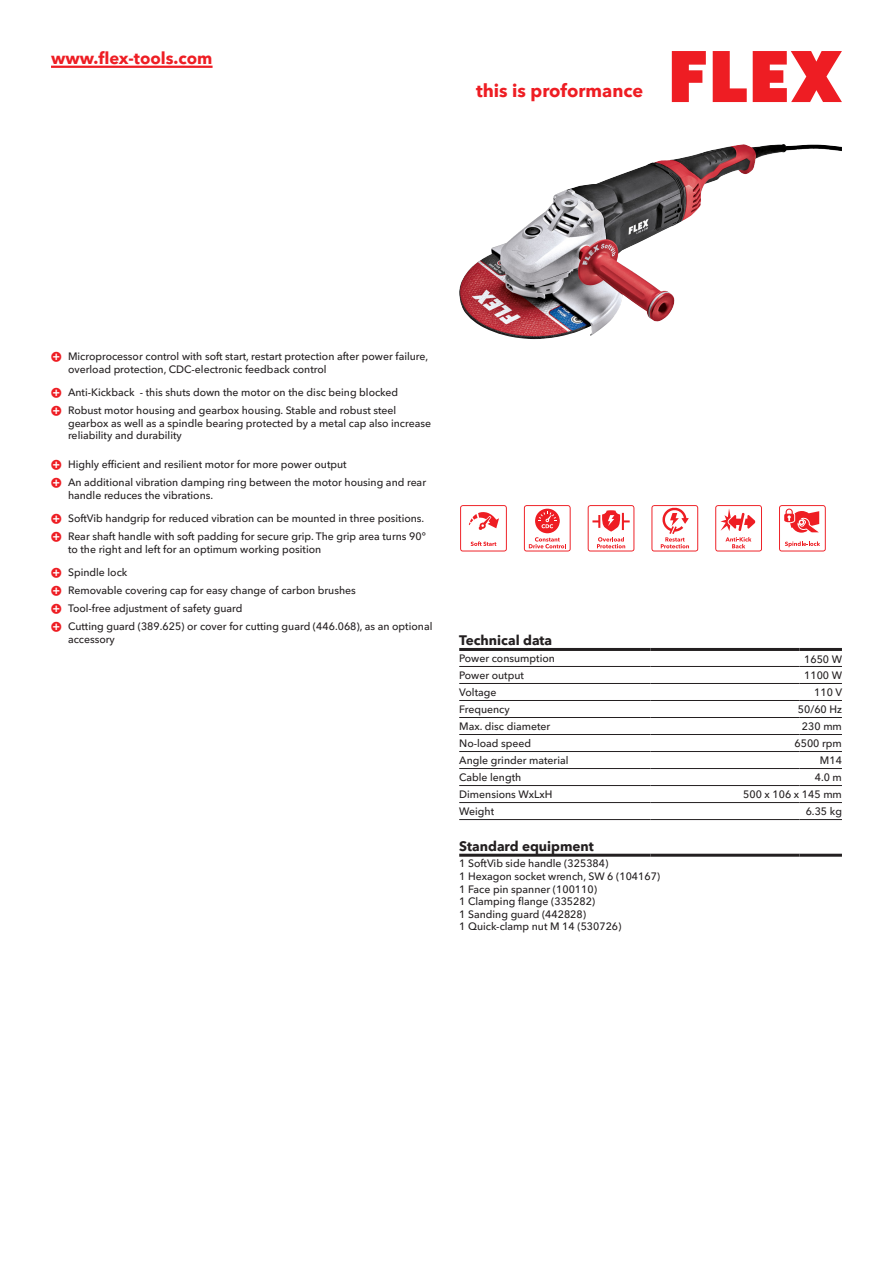
<style>
.page{position:relative;width:893px;height:1263px;background:#fff}
.page>*{position:absolute;margin:0;border:0;box-sizing:border-box;transform-origin:0 0}
.t1{font:700 18px "Avenir Next W1 G";color:#ee1d23}
.t2{font:700 16.5px "Avenir Next W1 G";color:#ee1d23}
.CB_AF_Table-headline{font:700 13.5px "Avenir Next W1 G";color:#231f20}
.CB_AF_Table-specific{font:500 10.5px/12.6px "Avenir Next W1 G";color:#231f20}
</style>
<div class="page">
<svg style="left:672px;top:51px;width:34px;height:51px"></svg>
<svg style="left:713px;top:51px;width:34px;height:51px"></svg>
<svg style="left:753px;top:51px;width:89px;height:51px"></svg>
<hr style="left:51px;top:66px;width:162px;height:2px;background:#ee1d23">
<img style="left:459px;top:144px;width:325px;height:195px">
<hr style="left:459px;top:666px;width:192px;height:1px;background:#231f20">
<hr style="left:651px;top:666px;width:148px;height:1px;background:#231f20">
<hr style="left:799px;top:666px;width:43px;height:1px;background:#231f20">
<hr style="left:459px;top:683px;width:192px;height:1px;background:#231f20">
<hr style="left:651px;top:683px;width:148px;height:1px;background:#231f20">
<hr style="left:799px;top:683px;width:43px;height:1px;background:#231f20">
<hr style="left:459px;top:700px;width:192px;height:1px;background:#231f20">
<hr style="left:651px;top:700px;width:148px;height:1px;background:#231f20">
<hr style="left:799px;top:700px;width:43px;height:1px;background:#231f20">
<hr style="left:459px;top:717px;width:192px;height:1px;background:#231f20">
<hr style="left:651px;top:717px;width:148px;height:1px;background:#231f20">
<hr style="left:799px;top:717px;width:43px;height:1px;background:#231f20">
<hr style="left:459px;top:734px;width:192px;height:1px;background:#231f20">
<hr style="left:651px;top:734px;width:148px;height:1px;background:#231f20">
<hr style="left:799px;top:734px;width:43px;height:1px;background:#231f20">
<hr style="left:459px;top:751px;width:192px;height:1px;background:#231f20">
<hr style="left:651px;top:751px;width:148px;height:1px;background:#231f20">
<hr style="left:799px;top:751px;width:43px;height:1px;background:#231f20">
<hr style="left:459px;top:768px;width:192px;height:1px;background:#231f20">
<hr style="left:651px;top:768px;width:148px;height:1px;background:#231f20">
<hr style="left:799px;top:768px;width:43px;height:1px;background:#231f20">
<hr style="left:459px;top:785px;width:192px;height:1px;background:#231f20">
<hr style="left:651px;top:785px;width:148px;height:1px;background:#231f20">
<hr style="left:799px;top:785px;width:43px;height:1px;background:#231f20">
<hr style="left:459px;top:802px;width:192px;height:1px;background:#231f20">
<hr style="left:651px;top:802px;width:148px;height:1px;background:#231f20">
<hr style="left:799px;top:802px;width:43px;height:1px;background:#231f20">
<hr style="left:459px;top:819px;width:192px;height:1px;background:#231f20">
<hr style="left:651px;top:819px;width:148px;height:1px;background:#231f20">
<hr style="left:799px;top:819px;width:43px;height:1px;background:#231f20">
<hr style="left:459px;top:648px;width:192px;height:3px;background:#231f20">
<hr style="left:651px;top:648px;width:148px;height:3px;background:#231f20">
<hr style="left:799px;top:648px;width:43px;height:3px;background:#231f20">
<hr style="left:459px;top:854px;width:192px;height:3px;background:#231f20">
<hr style="left:651px;top:854px;width:148px;height:3px;background:#231f20">
<hr style="left:799px;top:854px;width:43px;height:3px;background:#231f20">
<svg style="left:460px;top:505px;width:47px;height:46px"></svg>
<svg style="left:524px;top:505px;width:47px;height:46px"></svg>
<svg style="left:588px;top:505px;width:46px;height:46px"></svg>
<svg style="left:651px;top:505px;width:47px;height:46px"></svg>
<svg style="left:715px;top:505px;width:47px;height:46px"></svg>
<svg style="left:779px;top:505px;width:47px;height:46px"></svg>
<h2 class="t2" style="left:51px;top:45px;width:163px">www.flex-tools.com</h2>
<h1 class="t1" style="left:476px;top:77px;width:169px">this is proformance</h1>
<p class="CB_AF_Table-specific" style="left:68px;top:349px;width:362px">Microprocessor control with soft start, restart protection after power failure, overload protection, CDC-electronic feedback control</p>
<p class="CB_AF_Table-specific" style="left:68px;top:385px;width:332px">Anti-Kickback - this shuts down the motor on the disc being blocked</p>
<p class="CB_AF_Table-specific" style="left:68px;top:403px;width:365px">Robust motor housing and gearbox housing. Stable and robust steel gearbox as well as a spindle bearing protected by a metal cap also increase reliability and durability</p>
<p class="CB_AF_Table-specific" style="left:68px;top:457px;width:280px">Highly efficient and resilient motor for more power output</p>
<p class="CB_AF_Table-specific" style="left:68px;top:475px;width:360px">An additional vibration damping ring between the motor housing and rear handle reduces the vibrations.</p>
<p class="CB_AF_Table-specific" style="left:68px;top:511px;width:358px">SoftVib handgrip for reduced vibration can be mounted in three positions.</p>
<p class="CB_AF_Table-specific" style="left:68px;top:529px;width:359px">Rear shaft handle with soft padding for secure grip. The grip area turns 90° to the right and left for an optimum working position</p>
<p class="CB_AF_Table-specific" style="left:68px;top:565px;width:61px">Spindle lock</p>
<p class="CB_AF_Table-specific" style="left:68px;top:583px;width:289px">Removable covering cap for easy change of carbon brushes</p>
<p class="CB_AF_Table-specific" style="left:68px;top:601px;width:176px">Tool-free adjustment of safety guard</p>
<p class="CB_AF_Table-specific" style="left:68px;top:619px;width:366px">Cutting guard (389.625) or cover for cutting guard (446.068), as an optional accessory</p>
<p class="CB_AF_Table-headline" style="left:459px;top:630px;width:94px">Technical data</p>
<p class="CB_AF_Table-specific" style="left:459px;top:651px;width:97px">Power consumption</p>
<p class="CB_AF_Table-specific" style="left:804px;top:652px;width:39px">1650 W</p>
<p class="CB_AF_Table-specific" style="left:459px;top:668px;width:66px">Power output</p>
<p class="CB_AF_Table-specific" style="left:804px;top:668px;width:39px">1100 W</p>
<p class="CB_AF_Table-specific" style="left:459px;top:685px;width:39px">Voltage</p>
<p class="CB_AF_Table-specific" style="left:814px;top:685px;width:29px">110 V</p>
<p class="CB_AF_Table-specific" style="left:459px;top:702px;width:52px">Frequency</p>
<p class="CB_AF_Table-specific" style="left:798px;top:702px;width:46px">50/60 Hz</p>
<p class="CB_AF_Table-specific" style="left:459px;top:719px;width:93px">Max. disc diameter</p>
<p class="CB_AF_Table-specific" style="left:802px;top:719px;width:41px">230 mm</p>
<p class="CB_AF_Table-specific" style="left:459px;top:736px;width:74px">No-load speed</p>
<p class="CB_AF_Table-specific" style="left:795px;top:736px;width:49px">6500 rpm</p>
<p class="CB_AF_Table-specific" style="left:459px;top:753px;width:111px">Angle grinder material</p>
<p class="CB_AF_Table-specific" style="left:820px;top:753px;width:23px">M14</p>
<p class="CB_AF_Table-specific" style="left:459px;top:770px;width:64px">Cable length</p>
<p class="CB_AF_Table-specific" style="left:815px;top:770px;width:29px">4.0 m</p>
<p class="CB_AF_Table-specific" style="left:459px;top:787px;width:95px">Dimensions WxLxH</p>
<p class="CB_AF_Table-specific" style="left:743px;top:787px;width:100px">500 x 106 x 145 mm</p>
<p class="CB_AF_Table-specific" style="left:459px;top:804px;width:36px">Weight</p>
<p class="CB_AF_Table-specific" style="left:806px;top:804px;width:38px">6.35 kg</p>
<p class="CB_AF_Table-headline" style="left:459px;top:835px;width:136px">Standard equipment</p>
<p class="CB_AF_Table-specific" style="left:459px;top:856px;width:202px">1 SoftVib side handle (325384)<br>1 Hexagon socket wrench, SW 6 (104167)<br>1 Face pin spanner (100110)<br>1 Clamping flange (335282)<br>1 Sanding guard (442828)<br>1 Quick-clamp nut M 14 (530726)</p>
</div>
